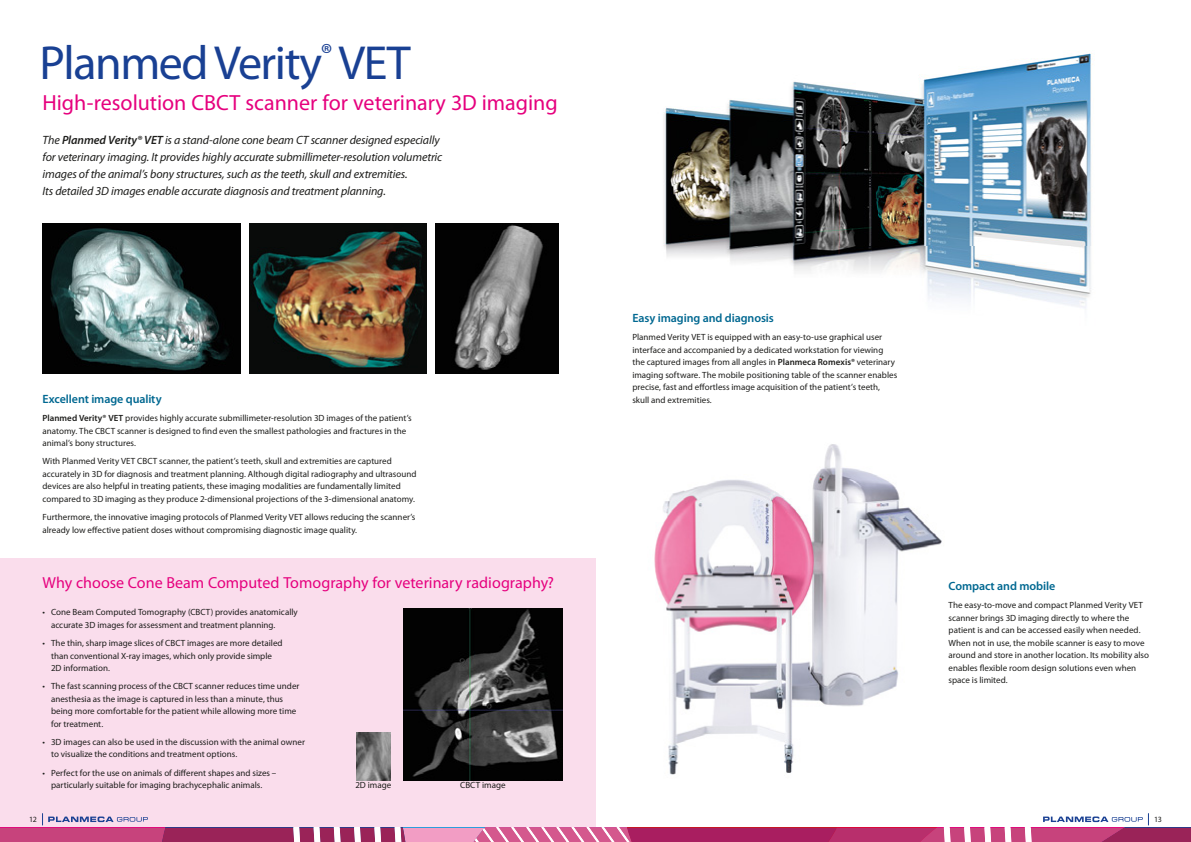
<style>
.page{position:relative;width:1191px;height:842px;background:#fff}
.page>*{position:absolute;margin:0;border:0;box-sizing:border-box;transform-origin:0 0}
.t1{font:48px "Myriad Pro";letter-spacing:-.03em;color:#194093}
.t2{font:22px "Myriad Pro";color:#e6007e}
.t3{font:16px "Myriad Pro";color:#e6007e}
.t4{font:italic 12px/17px "Myriad Pro";letter-spacing:-.01em;color:#1d1d1b}
.t5{font:600 12px "Myriad Pro";letter-spacing:-.01em;color:#006891}
.t6{font:9px/12.5px "Myriad Pro";color:#1d1d1b}
.t7{font:8px "Myriad Pro";color:#1d1d1b}
.s1{font-weight:600}
</style>
<div class="page">
<div style="left:0;top:558px;width:595px;height:284px;background:#faddec"></div>
<img style="left:663px;top:53px;width:430px;height:255px">
<img style="left:403px;top:609px;width:159px;height:171px">
<img style="left:357px;top:732px;width:34px;height:48px">
<img style="left:654px;top:444px;width:288px;height:331px">
<img style="left:249px;top:224px;width:178px;height:149px">
<img style="left:42px;top:223px;width:198px;height:150px">
<img style="left:436px;top:223px;width:122px;height:150px">
<svg style="left:0;top:813px;width:1191px;height:29px"></svg>
<h1 class="t1" style="left:39px;top:44px;width:373px">Planmed Verity<sup>®</sup> VET</h1>
<h2 class="t2" style="left:43px;top:94px;width:516px">High-resolution CBCT scanner for veterinary 3D imaging</h2>
<p class="t4" style="left:43px;top:132px;width:401px">The <span class="s1">Planmed Verity® VET</span> is a stand-alone cone beam CT scanner designed especially for veterinary imaging. It provides highly accurate submillimeter-resolution volumetric images of the animal’s bony structures, such as the teeth, skull and extremities.<br>Its detailed 3D images enable accurate diagnosis and treatment planning.</p>
<h3 class="t5" style="left:43px;top:394px;width:121px">Excellent image quality</h3>
<p class="t6" style="left:43px;top:413px;width:371px"><span class="s1">Planmed Verity® VET</span> provides highly accurate submillimeter-resolution 3D images of the patient’s anatomy. The CBCT scanner is designed to find even the smallest pathologies and fractures in the animal’s bony structures.</p>
<p class="t6" style="left:43px;top:456px;width:375px">With Planmed Verity VET CBCT scanner, the patient’s teeth, skull and extremities are captured accurately in 3D for diagnosis and treatment planning. Although digital radiography and ultrasound devices are also helpful in treating patients, these imaging modalities are fundamentally limited compared to 3D imaging as they produce 2-dimensional projections of the 3-dimensional anatomy.</p>
<p class="t6" style="left:43px;top:511px;width:374px">Furthermore, the innovative imaging protocols of Planmed Verity VET allows reducing the scanner’s already low effective patient doses without compromising diagnostic image quality.</p>
<h3 class="t3" style="left:43px;top:576px;width:513px">Why choose Cone Beam Computed Tomography for veterinary radiography?</h3>
<p class="t6" style="left:51px;top:607px;width:248px;text-indent:-9px">• Cone Beam Computed Tomography (CBCT) provides anatomically accurate 3D images for assessment and treatment planning.</p>
<p class="t6" style="left:51px;top:637px;width:233px;text-indent:-9px">• The thin, sharp image slices of CBCT images are more detailed than conventional X-ray images, which only provide simple<br>2D information.</p>
<p class="t6" style="left:51px;top:681px;width:250px;text-indent:-9px">• The fast scanning process of the CBCT scanner reduces time under anesthesia as the image is captured in less than a minute, thus being more comfortable for the patient while allowing more time for treatment.</p>
<p class="t6" style="left:51px;top:736px;width:255px;text-indent:-9px">• 3D images can also be used in the discussion with the animal owner to visualize the conditions and treatment options.</p>
<p class="t6" style="left:51px;top:767px;width:227px;text-indent:-9px">• Perfect for the use on animals of different shapes and sizes – particularly suitable for imaging brachycephalic animals.</p>
<p class="t6" style="left:355px;top:779px;width:37px">2D image</p>
<p class="t6" style="left:460px;top:779px;width:47px">CBCT image</p>
<h3 class="t5" style="left:632px;top:314px;width:143px">Easy imaging and diagnosis</h3>
<p class="t6" style="left:632px;top:332px;width:266px">Planmed Verity VET is equipped with an easy-to-use graphical user interface and accompanied by a dedicated workstation for viewing the captured images from all angles in <span class="s1">Planmeca Romexis®</span> veterinary imaging software. The mobile positioning table of the scanner enables precise, fast and effortless image acquisition of the patient’s teeth, skull and extremities.</p>
<h3 class="t5" style="left:948px;top:581px;width:108px">Compact and mobile</h3>
<p class="t6" style="left:948px;top:600px;width:202px">The easy-to-move and compact Planmed Verity VET scanner brings 3D imaging directly to where the patient is and can be accessed easily when needed.<br>When not in use, the mobile scanner is easy to move around and store in another location. Its mobility also enables flexible room design solutions even when space is limited.</p>
<p class="t7" style="left:29px;top:816px;width:9px">12</p>
<p class="t7" style="left:1154px;top:816px;width:9px">13</p>
</div>
